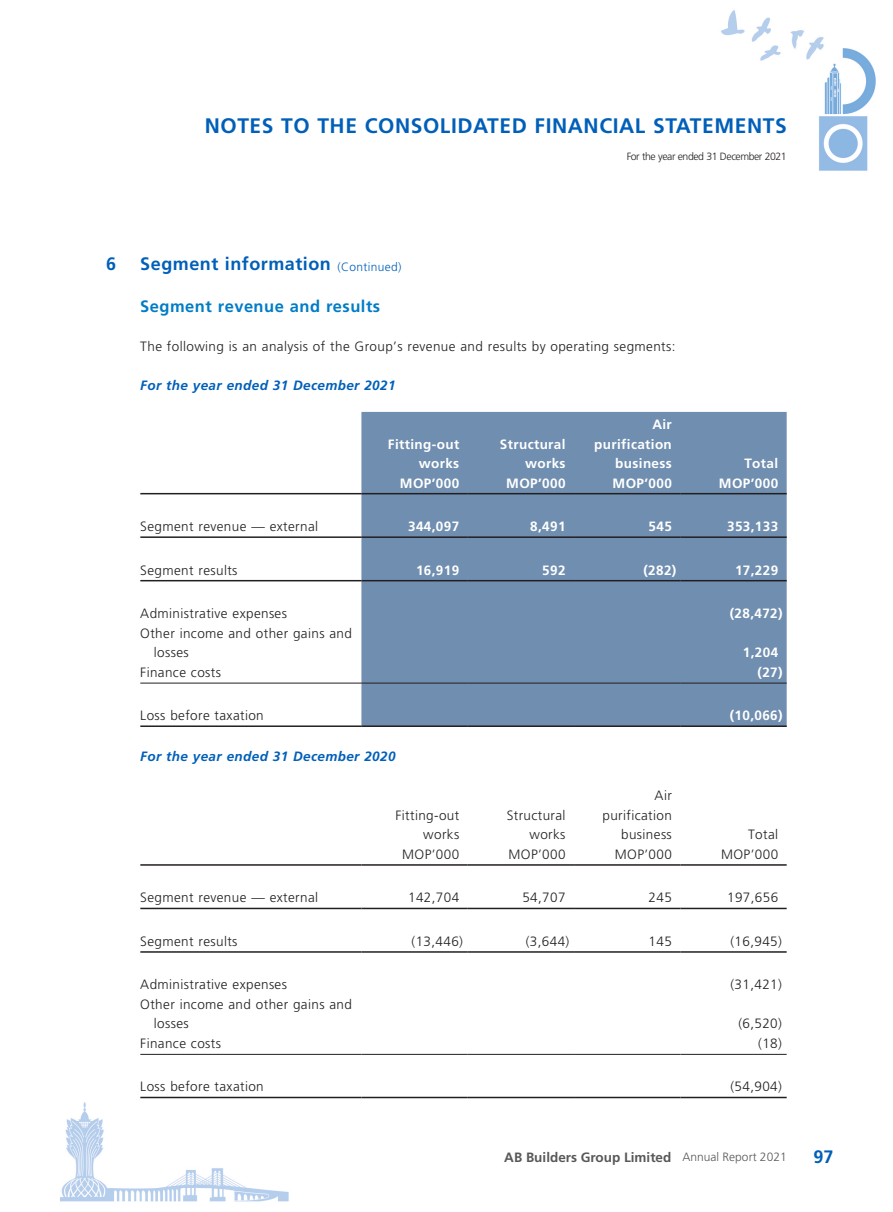
<style>
.page{position:relative;width:893px;height:1212px;background:#fff}
.page>*{position:absolute;margin:0;border:0;box-sizing:border-box;transform-origin:0 0}
.t1{font:700 21px "Frutiger LT Std";letter-spacing:.03em;color:#005fb9}
._01_H1{font:700 18px "Frutiger LT Std";letter-spacing:.03em;color:#005fb9}
._02_H2{font:700 16.5px "Frutiger LT Std";letter-spacing:.03em;color:#007cc7}
._50_Table_txt{font:300 13.5px/19.5px "Frutiger LT Std";letter-spacing:.03em;color:#231f20}
._50_Table_txt-2{font:700 13.5px "Frutiger LT Std";letter-spacing:.03em;color:#fff}
._00_txt{font:300 13.5px "Frutiger LT Std";letter-spacing:.03em;color:#231f20}
._03_H3{font:italic 700 13.5px "Frutiger LT Std";letter-spacing:.03em;color:#005fb9}
.t2{font:700 13.5px "Frutiger LT Std";color:#57585a}
.t3{font:300 10.5px "Frutiger LT Std";letter-spacing:-.04em;color:#231f20}
.s1{font-weight:300;font-size:12px}
</style>
<div class="page">
<img style="left:60px;top:10px;width:816px;height:1192px">
<div style="left:361px;top:412px;width:426px;height:313px;background:#708eb0"></div>
<hr style="left:140px;top:493px;width:221px;height:1px;background:#231f20">
<hr style="left:361px;top:493px;width:107px;height:1px;background:#231f20">
<hr style="left:468px;top:493px;width:106px;height:1px;background:#231f20">
<hr style="left:574px;top:493px;width:106px;height:1px;background:#231f20">
<hr style="left:680px;top:493px;width:107px;height:1px;background:#231f20">
<hr style="left:140px;top:536px;width:221px;height:2px;background:#231f20">
<hr style="left:361px;top:536px;width:107px;height:2px;background:#231f20">
<hr style="left:468px;top:536px;width:106px;height:2px;background:#231f20">
<hr style="left:574px;top:536px;width:106px;height:2px;background:#231f20">
<hr style="left:680px;top:536px;width:107px;height:2px;background:#231f20">
<hr style="left:140px;top:580px;width:221px;height:1px;background:#231f20">
<hr style="left:361px;top:580px;width:107px;height:1px;background:#231f20">
<hr style="left:468px;top:580px;width:106px;height:1px;background:#231f20">
<hr style="left:574px;top:580px;width:106px;height:1px;background:#231f20">
<hr style="left:680px;top:580px;width:107px;height:1px;background:#231f20">
<hr style="left:140px;top:683px;width:221px;height:1px;background:#231f20">
<hr style="left:361px;top:683px;width:107px;height:1px;background:#231f20">
<hr style="left:468px;top:683px;width:106px;height:1px;background:#231f20">
<hr style="left:574px;top:683px;width:106px;height:1px;background:#231f20">
<hr style="left:680px;top:683px;width:107px;height:1px;background:#231f20">
<hr style="left:140px;top:725px;width:221px;height:2px;background:#231f20">
<hr style="left:361px;top:725px;width:107px;height:2px;background:#231f20">
<hr style="left:468px;top:725px;width:106px;height:2px;background:#231f20">
<hr style="left:574px;top:725px;width:106px;height:2px;background:#231f20">
<hr style="left:680px;top:725px;width:107px;height:2px;background:#231f20">
<hr style="left:140px;top:864px;width:221px;height:2px;background:#231f20">
<hr style="left:361px;top:864px;width:107px;height:2px;background:#231f20">
<hr style="left:468px;top:864px;width:106px;height:2px;background:#231f20">
<hr style="left:574px;top:864px;width:106px;height:2px;background:#231f20">
<hr style="left:680px;top:864px;width:107px;height:2px;background:#231f20">
<hr style="left:140px;top:908px;width:221px;height:1px;background:#231f20">
<hr style="left:361px;top:908px;width:107px;height:1px;background:#231f20">
<hr style="left:468px;top:908px;width:106px;height:1px;background:#231f20">
<hr style="left:574px;top:908px;width:106px;height:1px;background:#231f20">
<hr style="left:680px;top:908px;width:107px;height:1px;background:#231f20">
<hr style="left:140px;top:951px;width:221px;height:2px;background:#231f20">
<hr style="left:361px;top:951px;width:107px;height:2px;background:#231f20">
<hr style="left:468px;top:951px;width:106px;height:2px;background:#231f20">
<hr style="left:574px;top:951px;width:106px;height:2px;background:#231f20">
<hr style="left:680px;top:951px;width:107px;height:2px;background:#231f20">
<hr style="left:140px;top:1054px;width:221px;height:1px;background:#231f20">
<hr style="left:361px;top:1054px;width:107px;height:1px;background:#231f20">
<hr style="left:468px;top:1054px;width:106px;height:1px;background:#231f20">
<hr style="left:574px;top:1054px;width:106px;height:1px;background:#231f20">
<hr style="left:680px;top:1054px;width:107px;height:1px;background:#231f20">
<hr style="left:140px;top:1097px;width:221px;height:1px;background:#231f20">
<hr style="left:361px;top:1097px;width:107px;height:1px;background:#231f20">
<hr style="left:468px;top:1097px;width:106px;height:1px;background:#231f20">
<hr style="left:574px;top:1097px;width:106px;height:1px;background:#231f20">
<hr style="left:680px;top:1097px;width:107px;height:1px;background:#231f20">
<h1 class="t1" style="left:205px;top:114px;width:584px">NOTES TO THE CONSOLIDATED FINANCIAL STATEMENTS</h1>
<p class="t3" style="left:627px;top:151px;width:162px">For the year ended 31 December 2021</p>
<p class="_01_H1" style="left:106px;top:253px;width:12px">6</p>
<p class="_01_H1" style="left:140px;top:253px;width:263px">Segment information <span class="s1">(Continued)</span></p>
<p class="_02_H2" style="left:140px;top:297px;width:241px">Segment revenue and results</p>
<p class="_00_txt" style="left:140px;top:339px;width:537px">The following is an analysis of the Group’s revenue and results by operating segments:</p>
<p class="_03_H3" style="left:140px;top:377px;width:257px">For the year ended 31 December 2021</p>
<p class="_50_Table_txt-2" style="left:388px;top:436px;width:73px">Fitting-out</p>
<p class="_50_Table_txt-2" style="left:419px;top:455px;width:42px">works</p>
<p class="_50_Table_txt-2" style="left:500px;top:436px;width:67px">Structural</p>
<p class="_50_Table_txt-2" style="left:525px;top:455px;width:42px">works</p>
<p class="_50_Table_txt-2" style="left:652px;top:416px;width:21px">Air</p>
<p class="_50_Table_txt-2" style="left:594px;top:436px;width:79px">purification</p>
<p class="_50_Table_txt-2" style="left:615px;top:455px;width:58px">business</p>
<p class="_50_Table_txt-2" style="left:744px;top:455px;width:35px">Total</p>
<p class="_50_Table_txt-2" style="left:400px;top:475px;width:61px">MOP’000</p>
<p class="_50_Table_txt-2" style="left:506px;top:475px;width:61px">MOP’000</p>
<p class="_50_Table_txt-2" style="left:613px;top:475px;width:61px">MOP’000</p>
<p class="_50_Table_txt-2" style="left:719px;top:475px;width:61px">MOP’000</p>
<p class="_50_Table_txt" style="left:140px;top:517px;width:179px">Segment revenue — external</p>
<p class="_50_Table_txt-2" style="left:408px;top:518px;width:53px">344,097</p>
<p class="_50_Table_txt-2" style="left:530px;top:518px;width:37px">8,491</p>
<p class="_50_Table_txt-2" style="left:649px;top:518px;width:25px">545</p>
<p class="_50_Table_txt-2" style="left:727px;top:518px;width:53px">353,133</p>
<p class="_50_Table_txt" style="left:140px;top:560px;width:99px">Segment results</p>
<p class="_50_Table_txt-2" style="left:416px;top:562px;width:45px">16,919</p>
<p class="_50_Table_txt-2" style="left:542px;top:562px;width:25px">592</p>
<p class="_50_Table_txt-2" style="left:643px;top:562px;width:35px">(282)</p>
<p class="_50_Table_txt-2" style="left:735px;top:562px;width:45px">17,229</p>
<p class="_50_Table_txt" style="left:140px;top:604px;width:148px">Administrative expenses</p>
<p class="_50_Table_txt-2" style="left:730px;top:605px;width:54px">(28,472)</p>
<p class="_50_Table_txt" style="left:154px;top:623px;width:200px;text-indent:-14px">Other income and other gains and losses</p>
<p class="_50_Table_txt-2" style="left:743px;top:644px;width:37px">1,204</p>
<p class="_50_Table_txt" style="left:140px;top:662px;width:82px">Finance costs</p>
<p class="_50_Table_txt-2" style="left:757px;top:664px;width:27px">(27)</p>
<p class="_50_Table_txt" style="left:140px;top:706px;width:125px">Loss before taxation</p>
<p class="_50_Table_txt-2" style="left:730px;top:707px;width:54px">(10,066)</p>
<p class="_03_H3" style="left:140px;top:749px;width:257px">For the year ended 31 December 2020</p>
<p class="_50_Table_txt" style="left:395px;top:806px;width:65px">Fitting-out</p>
<p class="_50_Table_txt" style="left:423px;top:825px;width:38px">works</p>
<p class="_50_Table_txt" style="left:507px;top:806px;width:60px">Structural</p>
<p class="_50_Table_txt" style="left:530px;top:825px;width:38px">works</p>
<p class="_50_Table_txt" style="left:655px;top:786px;width:19px">Air</p>
<p class="_50_Table_txt" style="left:602px;top:806px;width:71px">purification</p>
<p class="_50_Table_txt" style="left:621px;top:825px;width:52px">business</p>
<p class="_50_Table_txt" style="left:748px;top:825px;width:32px">Total</p>
<p class="_50_Table_txt" style="left:402px;top:845px;width:59px">MOP’000</p>
<p class="_50_Table_txt" style="left:508px;top:845px;width:59px">MOP’000</p>
<p class="_50_Table_txt" style="left:615px;top:845px;width:59px">MOP’000</p>
<p class="_50_Table_txt" style="left:721px;top:845px;width:59px">MOP’000</p>
<p class="_50_Table_txt" style="left:140px;top:888px;width:179px">Segment revenue — external</p>
<p class="_50_Table_txt" style="left:408px;top:888px;width:53px">142,704</p>
<p class="_50_Table_txt" style="left:522px;top:888px;width:45px">54,707</p>
<p class="_50_Table_txt" style="left:649px;top:888px;width:25px">245</p>
<p class="_50_Table_txt" style="left:727px;top:888px;width:53px">197,656</p>
<p class="_50_Table_txt" style="left:140px;top:932px;width:99px">Segment results</p>
<p class="_50_Table_txt" style="left:412px;top:932px;width:53px">(13,446)</p>
<p class="_50_Table_txt" style="left:526px;top:932px;width:45px">(3,644)</p>
<p class="_50_Table_txt" style="left:649px;top:932px;width:25px">145</p>
<p class="_50_Table_txt" style="left:730px;top:932px;width:53px">(16,945)</p>
<p class="_50_Table_txt" style="left:140px;top:975px;width:148px">Administrative expenses</p>
<p class="_50_Table_txt" style="left:730px;top:975px;width:53px">(31,421)</p>
<p class="_50_Table_txt" style="left:154px;top:995px;width:200px;text-indent:-14px">Other income and other gains and losses</p>
<p class="_50_Table_txt" style="left:738px;top:1014px;width:45px">(6,520)</p>
<p class="_50_Table_txt" style="left:140px;top:1034px;width:82px">Finance costs</p>
<p class="_50_Table_txt" style="left:758px;top:1034px;width:25px">(18)</p>
<p class="_50_Table_txt" style="left:140px;top:1077px;width:125px">Loss before taxation</p>
<p class="_50_Table_txt" style="left:730px;top:1077px;width:53px">(54,904)</p>
<p class="t2" style="left:504px;top:1149px;width:284px">AB Builders Group Limited <span class="s1">Annual Report 2021</span></p>
<h2 class="_01_H1" style="left:813px;top:1146px;width:22px">97</h2>
</div>
